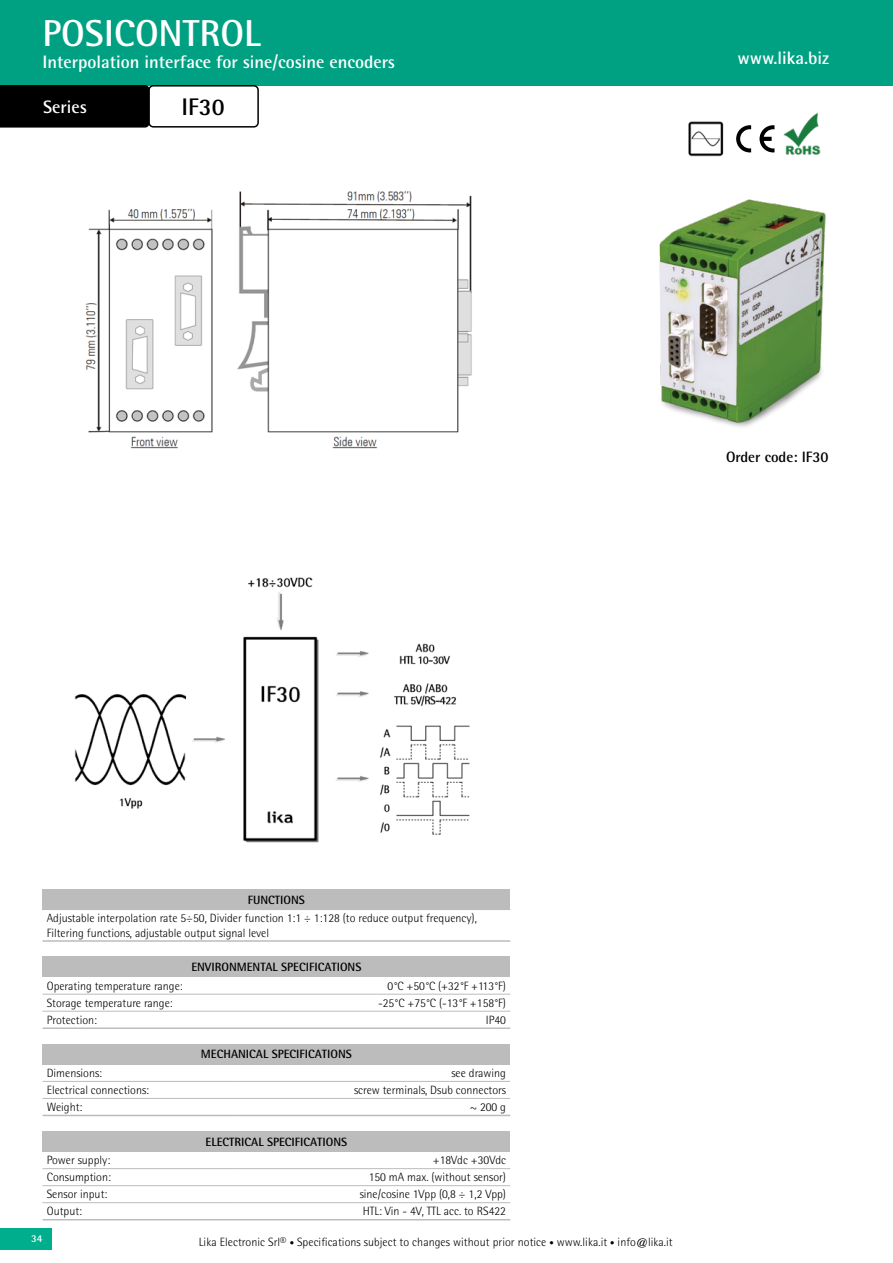
<style>
.page{position:relative;width:893px;height:1263px;background:#fff}
.page>*{position:absolute;margin:0;border:0;box-sizing:border-box;transform-origin:0 0}
.t1{font:700 37.5px "Rotis Semi Sans Pro";color:#fff}
.t2{font:700 24px "Rotis Semi Sans Pro";color:#000}
.t3{font:700 18px "Rotis Semi Sans Pro";color:#fff}
.t4{font:700 15px "Rotis Semi Sans Pro";color:#000}
.t5{font:300 12px/14.4px "Rotis Semi Sans Pro";color:#000}
.t6{font:700 12px "Rotis Semi Sans Pro";color:#000}
.t7{font:700 10.5px "Rotis Semi Sans Pro";color:#fff}
.s1{font-size:9px}
</style>
<div class="page">
<div style="left:0;top:0;width:893px;height:85px;background:#00a183"></div>
<div style="left:0;top:1228px;width:51px;height:21px;background:#00ae8d"></div>
<div style="left:148px;top:85px;width:111px;height:43px;border:2px solid #000;border-radius:4px"></div>
<img style="left:659px;top:199px;width:167px;height:228px">
<img style="left:85px;top:191px;width:387px;height:258px">
<img style="left:74px;top:577px;width:396px;height:266px">
<img style="left:688px;top:121px;width:36px;height:36px">
<div style="left:43px;top:1131px;width:467px;height:20px;background:#bcbcbc"></div>
<hr style="left:43px;top:1168px;width:191px;height:1px;background:#bcbcbc">
<hr style="left:234px;top:1168px;width:276px;height:1px;background:#bcbcbc">
<hr style="left:43px;top:1185px;width:191px;height:1px;background:#bcbcbc">
<hr style="left:234px;top:1185px;width:276px;height:1px;background:#bcbcbc">
<hr style="left:43px;top:1202px;width:191px;height:1px;background:#bcbcbc">
<hr style="left:43px;top:1219px;width:191px;height:1px;background:#bcbcbc">
<hr style="left:234px;top:1202px;width:276px;height:1px;background:#bcbcbc">
<hr style="left:234px;top:1219px;width:276px;height:1px;background:#bcbcbc">
<div style="left:43px;top:1044px;width:467px;height:20px;background:#bcbcbc"></div>
<hr style="left:43px;top:1081px;width:191px;height:1px;background:#bcbcbc">
<hr style="left:234px;top:1081px;width:276px;height:1px;background:#bcbcbc">
<hr style="left:43px;top:1098px;width:191px;height:1px;background:#bcbcbc">
<hr style="left:234px;top:1098px;width:276px;height:1px;background:#bcbcbc">
<hr style="left:43px;top:1115px;width:191px;height:1px;background:#bcbcbc">
<hr style="left:234px;top:1115px;width:276px;height:1px;background:#bcbcbc">
<div style="left:43px;top:957px;width:467px;height:20px;background:#bcbcbc"></div>
<hr style="left:43px;top:994px;width:191px;height:1px;background:#bcbcbc">
<hr style="left:234px;top:994px;width:276px;height:1px;background:#bcbcbc">
<hr style="left:43px;top:1011px;width:191px;height:1px;background:#bcbcbc">
<hr style="left:234px;top:1011px;width:276px;height:1px;background:#bcbcbc">
<hr style="left:43px;top:1027px;width:191px;height:2px;background:#bcbcbc">
<hr style="left:234px;top:1027px;width:276px;height:2px;background:#bcbcbc">
<div style="left:43px;top:889px;width:467px;height:20px;background:#bcbcbc"></div>
<hr style="left:43px;top:909px;width:467px;height:1px;background:#bcbcbc">
<hr style="left:43px;top:940px;width:467px;height:2px;background:#bcbcbc">
<div style="left:0;top:85px;width:149px;height:43px;background:#000"></div>
<img style="left:783px;top:113px;width:37px;height:42px">
<svg style="left:736px;top:125px;width:15px;height:27px"></svg>
<svg style="left:759px;top:125px;width:15px;height:27px"></svg>
<h1 class="t1" style="left:43px;top:10px;width:220px">POSICONTROL</h1>
<h3 class="t3" style="left:43px;top:51px;width:354px">Interpolation interface for sine/cosine encoders</h3>
<h3 class="t3" style="left:737px;top:47px;width:93px">www.lika.biz</h3>
<h3 class="t3" style="left:43px;top:96px;width:45px">Series</h3>
<h2 class="t2" style="left:181px;top:92px;width:45px">IF30</h2>
<p class="t4" style="left:726px;top:447px;width:104px">Order code: IF30</p>
<p class="t6" style="left:248px;top:892px;width:59px">FUNCTIONS</p>
<p class="t5" style="left:47px;top:911px;width:432px">Adjustable interpolation rate 5÷50, Divider function 1:1 ÷ 1:128 (to reduce output frequency),<br>Filtering functions, adjustable output signal level</p>
<p class="t6" style="left:191px;top:960px;width:171px">ENVIRONMENTAL SPECIFICATIONS</p>
<p class="t5" style="left:47px;top:979px;width:137px">Operating temperature range:</p>
<p class="t5" style="left:388px;top:979px;width:120px">0°C +50°C (+32°F +113°F)</p>
<p class="t5" style="left:47px;top:996px;width:127px">Storage temperature range:</p>
<p class="t5" style="left:378px;top:996px;width:129px">-25°C +75°C (-13°F +158°F)</p>
<p class="t5" style="left:47px;top:1013px;width:52px">Protection:</p>
<p class="t5" style="left:486px;top:1013px;width:22px">IP40</p>
<p class="t6" style="left:201px;top:1047px;width:152px">MECHANICAL SPECIFICATIONS</p>
<p class="t5" style="left:47px;top:1066px;width:57px">Dimensions:</p>
<p class="t5" style="left:451px;top:1066px;width:56px">see drawing</p>
<p class="t5" style="left:47px;top:1083px;width:104px">Electrical connections:</p>
<p class="t5" style="left:354px;top:1083px;width:154px">screw terminals, Dsub connectors</p>
<p class="t5" style="left:47px;top:1100px;width:37px">Weight:</p>
<p class="t5" style="left:470px;top:1100px;width:37px">~ 200 g</p>
<p class="t6" style="left:206px;top:1134px;width:143px">ELECTRICAL SPECIFICATIONS</p>
<p class="t5" style="left:47px;top:1153px;width:65px">Power supply:</p>
<p class="t5" style="left:433px;top:1153px;width:75px">+18Vdc +30Vdc</p>
<p class="t5" style="left:47px;top:1170px;width:66px">Consumption:</p>
<p class="t5" style="left:369px;top:1170px;width:139px">150 mA max. (without sensor)</p>
<p class="t5" style="left:47px;top:1187px;width:62px">Sensor input:</p>
<p class="t5" style="left:360px;top:1187px;width:148px">sine/cosine 1Vpp (0,8 ÷ 1,2 Vpp)</p>
<p class="t5" style="left:47px;top:1204px;width:37px">Output:</p>
<p class="t5" style="left:363px;top:1204px;width:145px">HTL: Vin - 4V, TTL acc. to RS422</p>
<p class="t7" style="left:31px;top:1232px;width:13px">34</p>
<p class="t5" style="left:199px;top:1234px;width:475px">Lika Electronic Srl<sup>R</sup> <span class="s1">•</span> Specifications subject to changes without prior notice <span class="s1">•</span> www.lika.it <span class="s1">•</span> info@lika.it</p>
</div>
